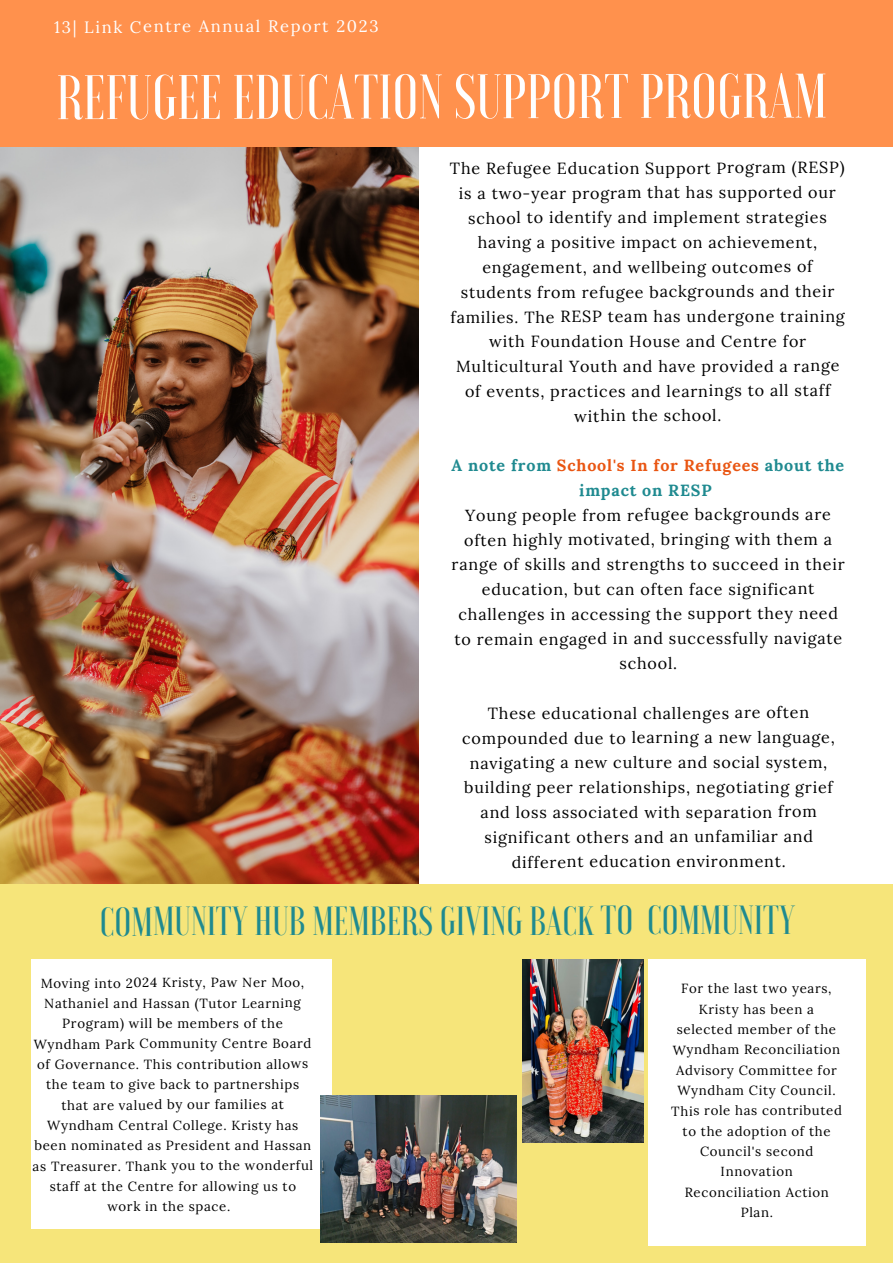
<style>
.page{position:relative;width:893px;height:1264px;background:#fff}
.page>*{position:absolute;margin:0;border:0;box-sizing:border-box;transform-origin:0 0}
.t1{font:500 62.55px "Voga";color:#fefefe}
.t2{font:500 40.5px "Voga";color:#1f8a90}
.t3{font:16.5px "Lora";letter-spacing:.095em;color:#fefefe}
.t4{font:16.05px/24.8px "Lora";letter-spacing:.045em;color:#000;text-align:center}
.t5{font:700 16.05px/24.8px "Lora";letter-spacing:.045em;color:#1f8a90;text-align:center}
.t6{font:13.2px/20.4px "Lora";letter-spacing:.045em;color:#000;text-align:center}
.s1{color:#e95512}
</style>
<div class="page">
<div style="left:0;top:0;width:892px;height:147px;background:#ff914d"></div>
<div style="left:0;top:883px;width:892px;height:379px;background:#f6e57a"></div>
<div style="left:31px;top:959px;width:300px;height:269px;background:#fff"></div>
<img style="left:0;top:147px;width:418px;height:736px">
<div style="left:648px;top:959px;width:217px;height:286px;background:#fff"></div>
<img style="left:523px;top:960px;width:120px;height:182px">
<img style="left:320px;top:1095px;width:196px;height:147px">
<p class="t3" style="left:54px;top:16px;width:326px">13| Link Centre Annual Report 2023</p>
<p class="t1" style="left:56px;top:65px;width:772px">REFUGEE EDUCATION SUPPORT PROGRAM</p>
<p class="t4" style="left:450px;top:155px;width:396px">The Refugee Education Support Program (RESP) is a two-year program that has supported our school to identify and implement strategies having a positive impact on achievement, engagement, and wellbeing outcomes of students from refugee backgrounds and their families. The RESP team has undergone training with Foundation House and Centre for Multicultural Youth and have provided a range of events, practices and learnings to all staff within the school.</p>
<p class="t5" style="left:451px;top:452px;width:394px">A note from <span class="s1">School's In for Refugees</span> about the impact on RESP</p>
<p class="t4" style="left:451px;top:502px;width:394px">Young people from refugee backgrounds are often highly motivated, bringing with them a range of skills and strengths to succeed in their education, but can often face significant challenges in accessing the support they need to remain engaged in and successfully navigate school.</p>
<p class="t4" style="left:462px;top:700px;width:374px">These educational challenges are often compounded due to learning a new language, navigating a new culture and social system, building peer relationships, negotiating grief and loss associated with separation from significant others and an unfamiliar and different education environment.</p>
<p class="t2" style="left:100px;top:900px;width:696px">COMMUNITY HUB MEMBERS GIVING BACK TO COMMUNITY</p>
<p class="t6" style="left:41px;top:972px;width:265px">Moving into 2024 Kristy, Paw Ner Moo,</p>
<p class="t6" style="left:44px;top:992px;width:258px">Nathaniel and Hassan (Tutor Learning</p>
<p class="t6" style="left:62px;top:1013px;width:222px">Program) will be members of the</p>
<p class="t6" style="left:34px;top:1033px;width:279px">Wyndham Park Community Centre Board</p>
<p class="t6" style="left:37px;top:1053px;width:272px">of Governance. This contribution allows</p>
<p class="t6" style="left:46px;top:1074px;width:254px">the team to give back to partnerships</p>
<p class="t6" style="left:61px;top:1094px;width:224px">that are valued by our families at</p>
<p class="t6" style="left:47px;top:1114px;width:253px">Wyndham Central College. Kristy has</p>
<p class="t6" style="left:34px;top:1135px;width:278px">been nominated as President and Hassan</p>
<p class="t6" style="left:33px;top:1155px;width:282px">as Treasurer. Thank you to the wonderful</p>
<p class="t6" style="left:50px;top:1175px;width:248px">staff at the Centre for allowing us to</p>
<p class="t6" style="left:107px;top:1196px;width:124px">work in the space.</p>
<p class="t6" style="left:671px;top:978px;width:172px">For the last two years,<br>Kristy has been a selected member of the<br>Wyndham Reconciliation<br>Advisory Committee for<br>Wyndham City Council.<br>This role has contributed to the adoption of the<br>Council's second<br>Innovation<br>Reconciliation Action<br>Plan.</p>
</div>
